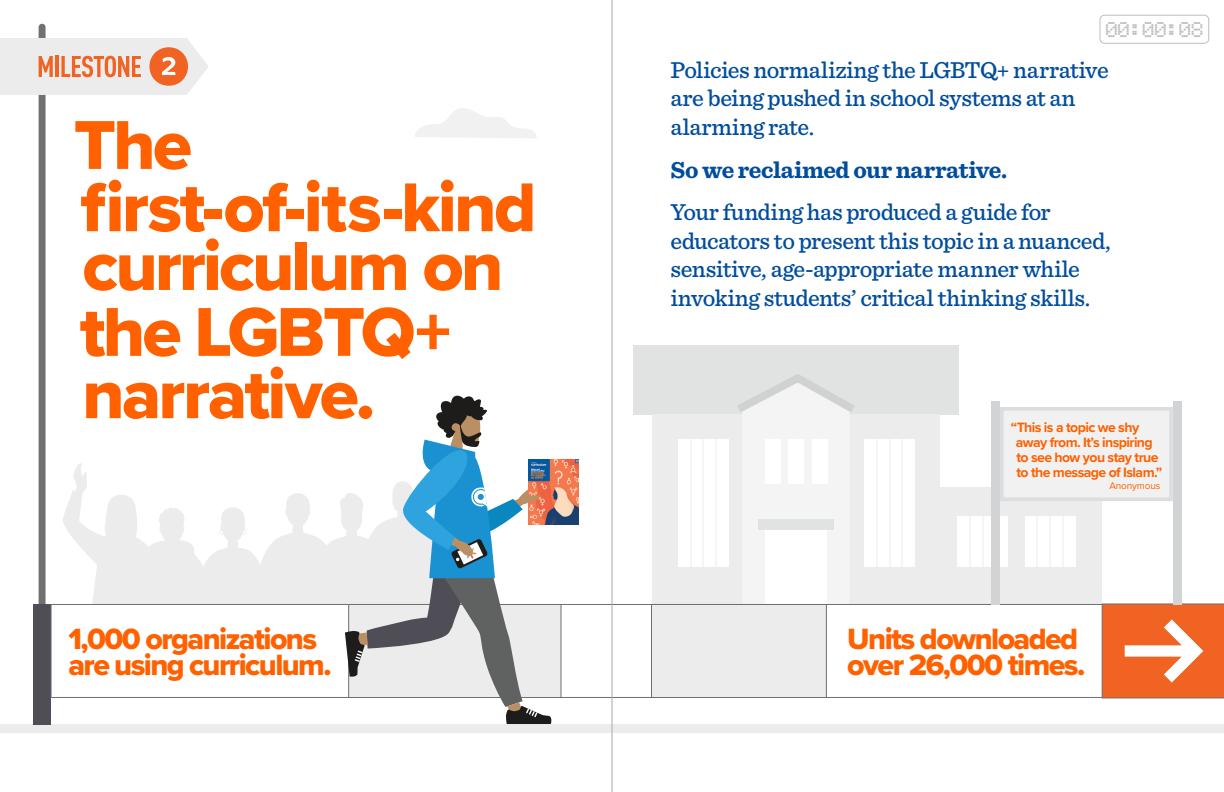
<style>
.page{position:relative;width:1224px;height:792px;background:#fff}
.page>*{position:absolute;margin:0;border:0;box-sizing:border-box;transform-origin:0 0}
.t1{font:71.6px/60.5px "Proxima Nova Extrabld";letter-spacing:-.04em;color:#ff6100}
.t2{font:30.4px/25.8px "Proxima Nova Extrabld";letter-spacing:-.05em;color:#ff6100}
.t3{font:500 24px/28.8px "Sentinel";letter-spacing:-.015em;color:#004d9c}
.t4{font:700 24px "Sentinel";letter-spacing:-.015em;color:#004d9c}
.t5{font:20px "Electronic Highway Sign";color:#bcbec0}
.t6{font:700 14.1px/15px "Proxima Nova";letter-spacing:-.04em;color:#ff6100}
.t7{font:10px "Proxima Nova";letter-spacing:-.015em;color:#ff6100}
</style>
<div class="page">
<div style="left:633px;top:345px;width:326px;height:70px;background:#e1e2e2"></div>
<div style="left:652px;top:415px;width:288px;height:192px;background:#ececec"></div>
<div style="left:926px;top:487px;width:176px;height:120px;background:#ececec"></div>
<div style="left:864px;top:440px;width:51px;height:127px;background:#fff"></div>
<hr style="left:889px;top:440px;width:1px;height:127px;background:#f5f5f5">
<hr style="left:902px;top:440px;width:1px;height:127px;background:#f5f5f5">
<hr style="left:876px;top:440px;width:2px;height:127px;background:#f5f5f5">
<div style="left:957px;top:517px;width:51px;height:50px;background:#fff"></div>
<hr style="left:982px;top:517px;width:1px;height:50px;background:#f5f5f5">
<hr style="left:970px;top:517px;width:1px;height:50px;background:#f5f5f5">
<div style="left:1025px;top:517px;width:50px;height:50px;background:#fff"></div>
<hr style="left:1049px;top:517px;width:2px;height:50px;background:#f5f5f5">
<hr style="left:1062px;top:517px;width:1px;height:50px;background:#f5f5f5">
<hr style="left:1037px;top:517px;width:1px;height:50px;background:#f5f5f5">
<svg style="left:63px;top:463px;width:282px;height:141px;fill:#f2f2f2"></svg>
<div style="left:0;top:724px;width:1224px;height:9px;background:#ececec"></div>
<div style="left:39px;top:24px;width:7px;height:629px;background:#716f6f;border-radius:3px"></div>
<div style="left:33px;top:604px;width:18px;height:120px;background:#4f4e56"></div>
<svg style="left:51px;top:604px;width:1051px;height:94px"></svg>
<svg style="left:651px;top:374px;width:204px;height:324px"></svg>
<svg style="left:1102px;top:603px;width:122px;height:95px;background:#ee7843"></svg>
<svg style="left:0;top:38px;width:209px;height:57px;background:#edd3c8"></svg>
<img style="left:562px;top:459px;width:16px;height:66px">
<svg style="left:345px;top:396px;width:217px;height:328px"></svg>
<svg style="left:415px;top:108px;width:122px;height:30px"></svg>
<hr style="left:612px;top:0;width:1px;height:792px;background:#a7a9ac">
<div style="left:1100px;top:15px;width:109px;height:29px;border:1px solid #bcbec0;border-radius:4px"></div>
<div style="left:1000px;top:407px;width:173px;height:94px;background:#f1f1f2;border:4px solid #dcddde"></div>
<div style="left:991px;top:401px;width:9px;height:203px;background:#d1d3d4"></div>
<div style="left:1173px;top:401px;width:8px;height:203px;background:#d1d3d4"></div>
<h1 class="t1" style="left:74px;top:114px;width:464px">The first-of-its-kind curriculum on</h1>
<h1 class="t1" style="left:80px;top:300px;width:373px;line-height:62.3px">the LGBTQ+ narrative.</h1>
<p class="t2" style="left:68px;top:626px;width:265px">1,000 organizations are using curriculum.</p>
<p class="t5" style="left:1105px;top:21px;width:99px">00:00:08</p>
<p class="t3" style="left:670px;top:54px;width:440px">Policies normalizing the LGBTQ+ narrative are being pushed in school systems at an alarming rate.</p>
<p class="t4" style="left:670px;top:151px;width:338px">So we reclaimed our narrative.</p>
<p class="t3" style="left:670px;top:196px;width:442px">Your funding has produced a guide for educators to present this topic in a nuanced, sensitive, age-appropriate manner while invoking students’ critical thinking skills.</p>
<p class="t6" style="left:1016px;top:419px;width:148px;text-indent:-5px">“This is a topic we shy away from. It’s inspiring to see how you stay true to the message of Islam.”</p>
<p class="t7" style="left:1110px;top:478px;width:52px">Anonymous</p>
<p class="t2" style="left:847px;top:626px;width:239px">Units downloaded over 26,000 times.</p>
</div>
